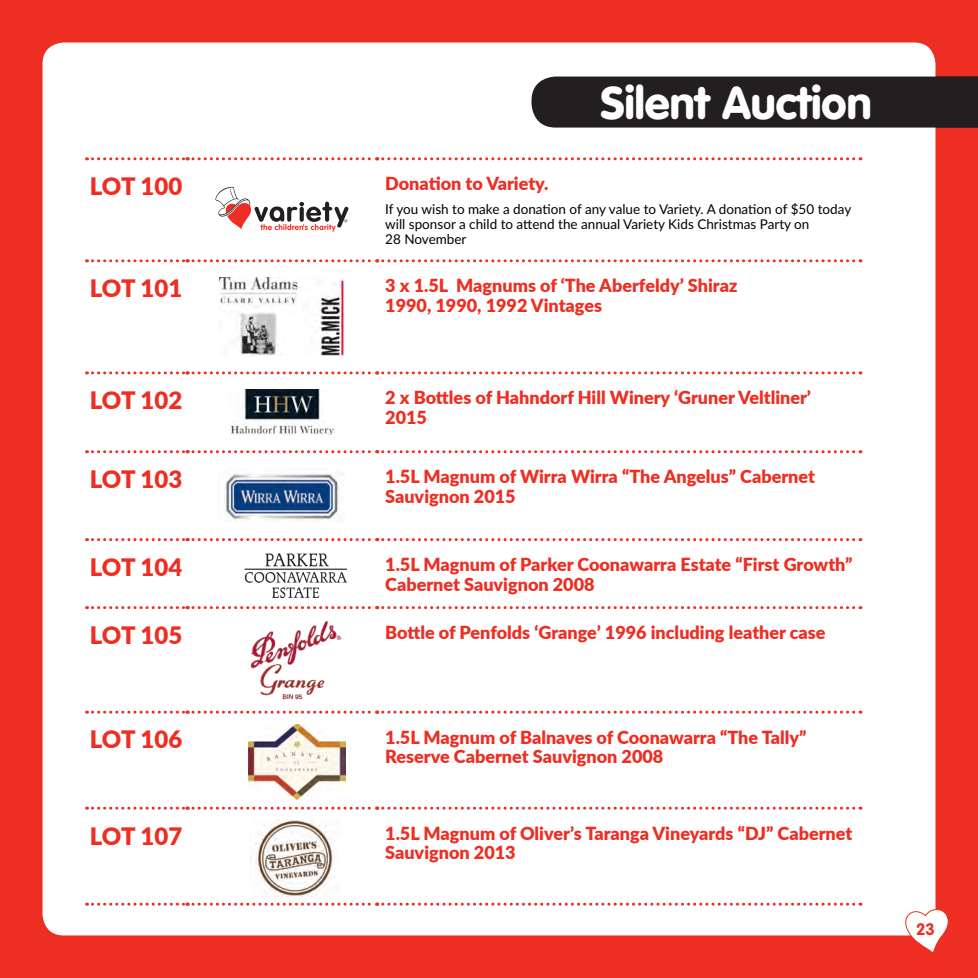
<style>
.page{position:relative;width:978px;height:978px;background:#ee2e22}
.page>*{position:absolute;margin:0;border:0;box-sizing:border-box;transform-origin:0 0}
.t1{font:900 45px "VAG Rounded";color:#fff}
.t2{font:900 24px "Lato";letter-spacing:-.01em;color:#ee2e22}
.SILENT_AUCTION_HEADI{font:900 18px/19.5px "Lato";color:#ee2e22}
.t3{font:700 16.5px "VAG Rounded";color:#ee2e22}
.SLIENT_AUCTION_TEXT{font:13.5px/15px "Lato";color:#000}
</style>
<div class="page">
<div style="left:43px;top:43px;width:892px;height:892px;background:#fff;border-radius:21px"></div>
<svg style="left:901px;top:907px;width:48px;height:45px"></svg>
<svg style="left:87px;top:157px;width:774px;height:3px"></svg>
<svg style="left:87px;top:259px;width:774px;height:3px"></svg>
<svg style="left:87px;top:371px;width:774px;height:3px"></svg>
<svg style="left:87px;top:450px;width:774px;height:3px"></svg>
<svg style="left:87px;top:538px;width:774px;height:3px"></svg>
<svg style="left:87px;top:606px;width:774px;height:3px"></svg>
<svg style="left:87px;top:711px;width:774px;height:3px"></svg>
<svg style="left:87px;top:807px;width:774px;height:3px"></svg>
<svg style="left:87px;top:903px;width:774px;height:3px"></svg>
<svg style="left:215px;top:187px;width:133px;height:45px"></svg>
<img style="left:220px;top:278px;width:124px;height:78px">
<img style="left:229px;top:390px;width:106px;height:45px">
<img style="left:225px;top:471px;width:119px;height:51px">
<div style="left:531px;top:77px;width:447px;height:51px;background:#231f20"></div>
<img style="left:250px;top:620px;width:92px;height:80px">
<img style="left:244px;top:554px;width:103px;height:43px">
<img style="left:249px;top:725px;width:97px;height:75px">
<img style="left:250px;top:819px;width:85px;height:77px">
<p class="t1" style="left:601px;top:76px;width:272px">Silent Auction</p>
<h1 class="t1" style="left:710px;top:76px;width:163px">LOT 209</h1>
<p class="t2" style="left:90px;top:168px;width:94px">LOT 100</p>
<p class="SILENT_AUCTION_HEADI" style="left:385px;top:173px;width:165px">Donation to Variety.</p>
<p class="SLIENT_AUCTION_TEXT" style="left:385px;top:201px;width:468px">If you wish to make a donation of any value to Variety. A donation of $50 today will sponsor a child to attend the annual Variety Kids Christmas Party on<br>28 November</p>
<p class="t2" style="left:90px;top:270px;width:94px">LOT 101</p>
<p class="SILENT_AUCTION_HEADI" style="left:385px;top:275px;width:354px">3 x 1.5L Magnums of ‘The Aberfeldy’ Shiraz<br>1990, 1990, 1992 Vintages</p>
<p class="t2" style="left:90px;top:382px;width:94px">LOT 102</p>
<p class="SILENT_AUCTION_HEADI" style="left:385px;top:387px;width:427px">2 x Bottles of Hahndorf Hill Winery ‘Gruner Veltliner’<br>2015</p>
<p class="t2" style="left:90px;top:461px;width:94px">LOT 103</p>
<p class="SILENT_AUCTION_HEADI" style="left:385px;top:466px;width:431px">1.5L Magnum of Wirra Wirra “The Angelus” Cabernet<br>Sauvignon 2015</p>
<p class="t2" style="left:90px;top:549px;width:94px">LOT 104</p>
<p class="SILENT_AUCTION_HEADI" style="left:385px;top:554px;width:469px">1.5L Magnum of Parker Coonawarra Estate “First Growth”<br>Cabernet Sauvignon 2008</p>
<p class="t2" style="left:90px;top:617px;width:94px">LOT 105</p>
<p class="SILENT_AUCTION_HEADI" style="left:385px;top:622px;width:442px">Bottle of Penfolds ‘Grange’ 1996 including leather case</p>
<p class="t2" style="left:90px;top:722px;width:94px">LOT 106</p>
<p class="SILENT_AUCTION_HEADI" style="left:385px;top:727px;width:423px">1.5L Magnum of Balnaves of Coonawarra “The Tally”<br>Reserve Cabernet Sauvignon 2008</p>
<p class="t2" style="left:90px;top:818px;width:94px">LOT 107</p>
<p class="SILENT_AUCTION_HEADI" style="left:385px;top:823px;width:469px">1.5L Magnum of Oliver’s Taranga Vineyards “DJ” Cabernet<br>Sauvignon 2013</p>
<p class="t3" style="left:916px;top:919px;width:20px">23</p>
</div>
